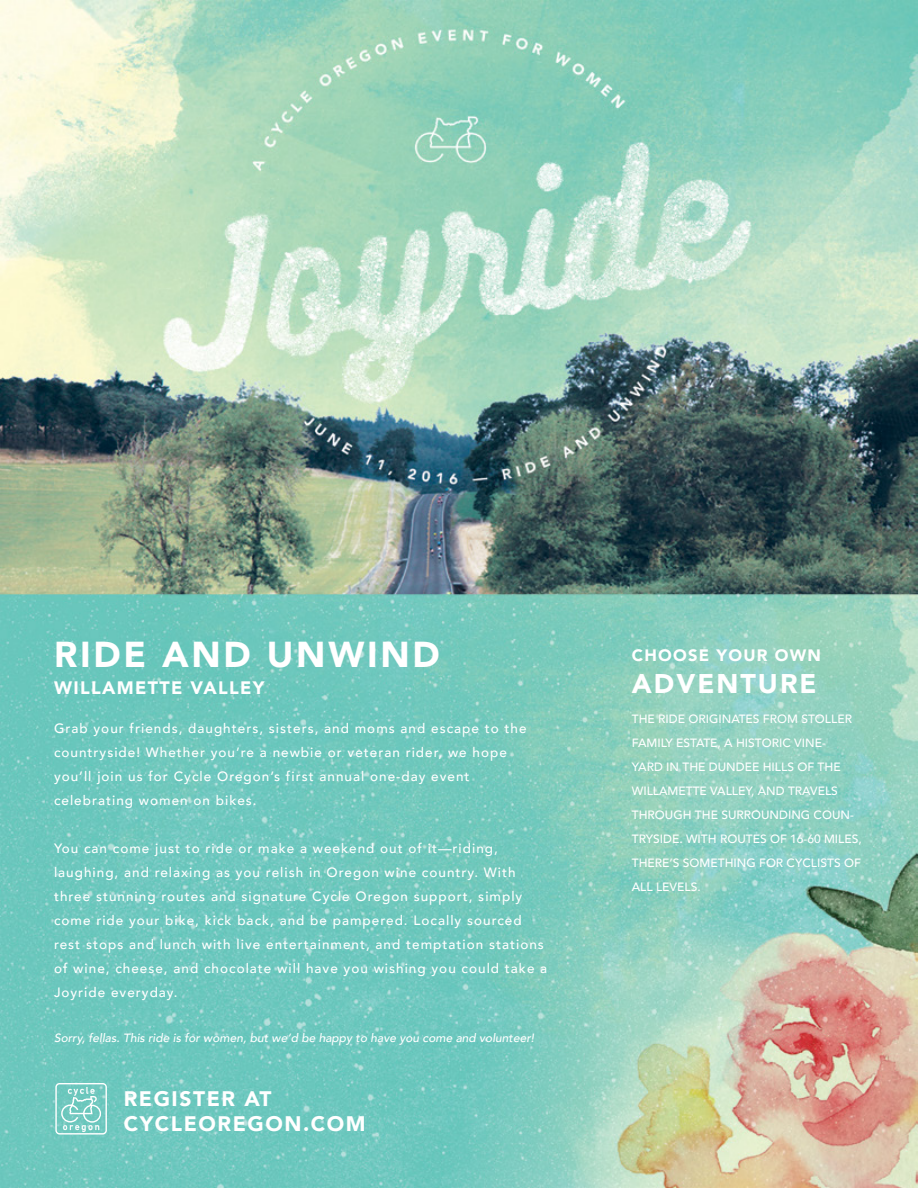
<style>
.page{position:relative;width:918px;height:1188px;background:#fff}
.page>*{position:absolute;margin:0;border:0;box-sizing:border-box;transform-origin:0 0}
.t1{font:900 36px "Avenir";letter-spacing:.075em;color:#fff}
.t2{font:900 27px "Avenir";letter-spacing:.075em;color:#fff}
.t3{font:900 21px/25.5px "Avenir";letter-spacing:.075em;color:#fff}
.t4{font:900 18px "Avenir";letter-spacing:.075em;color:#fff}
.t5{font:900 16.5px "Avenir";letter-spacing:.075em;color:#fff}
.t6{font:500 13.5px/24px "Avenir";letter-spacing:.075em;color:#fff}
.t7{font:500 12px/24px "Avenir";color:#fff}
.t8{font:italic 500 12px "Avenir";color:#fff}
</style>
<div class="page">
<img style="left:0;top:0;width:918px;height:1188px">
<svg style="left:55px;top:1083px;width:52px;height:52px;background:#92d5ce"></svg>
<h1 class="t1" style="left:54px;top:623px;width:387px">RIDE AND UNWIND</h1>
<h3 class="t4" style="left:54px;top:672px;width:212px">WILLAMETTE VALLEY</h3>
<p class="t6" style="left:54px;top:715px;width:474px">Grab your friends, daughters, sisters, and moms and escape to the countryside! Whether you’re a newbie or veteran rider, we hope you’ll join us for Cycle Oregon’s first annual one-day event celebrating women on bikes.</p>
<p class="t6" style="left:54px;top:835px;width:495px">You can come just to ride or make a weekend out of it—riding, laughing, and relaxing as you relish in Oregon wine country. With three stunning routes and signature Cycle Oregon support, simply come ride your bike, kick back, and be pampered. Locally sourced rest stops and lunch with live entertainment, and temptation stations of wine, cheese, and chocolate will have you wishing you could take a Joyride everyday.</p>
<p class="t8" style="left:54px;top:1031px;width:482px">Sorry, fellas. This ride is for women, but we’d be happy to have you come and volunteer!</p>
<h3 class="t3" style="left:124px;top:1085px;width:244px">REGISTER AT<br>CYCLEOREGON.COM</h3>
<p class="t5" style="left:632px;top:641px;width:191px">CHOOSE YOUR OWN</p>
<h2 class="t2" style="left:632px;top:661px;width:186px">ADVENTURE</h2>
<p class="t7" style="left:632px;top:706px;width:232px">THE RIDE ORIGINATES FROM STOLLER<br>FAMILY ESTATE, A HISTORIC VINE-<br>YARD IN THE DUNDEE HILLS OF THE<br>WILLAMETTE VALLEY, AND TRAVELS<br>THROUGH THE SURROUNDING COUN-<br>TRYSIDE. WITH ROUTES OF 16-60 MILES,<br>THERE’S SOMETHING FOR CYCLISTS OF<br>ALL LEVELS.</p>
</div>
